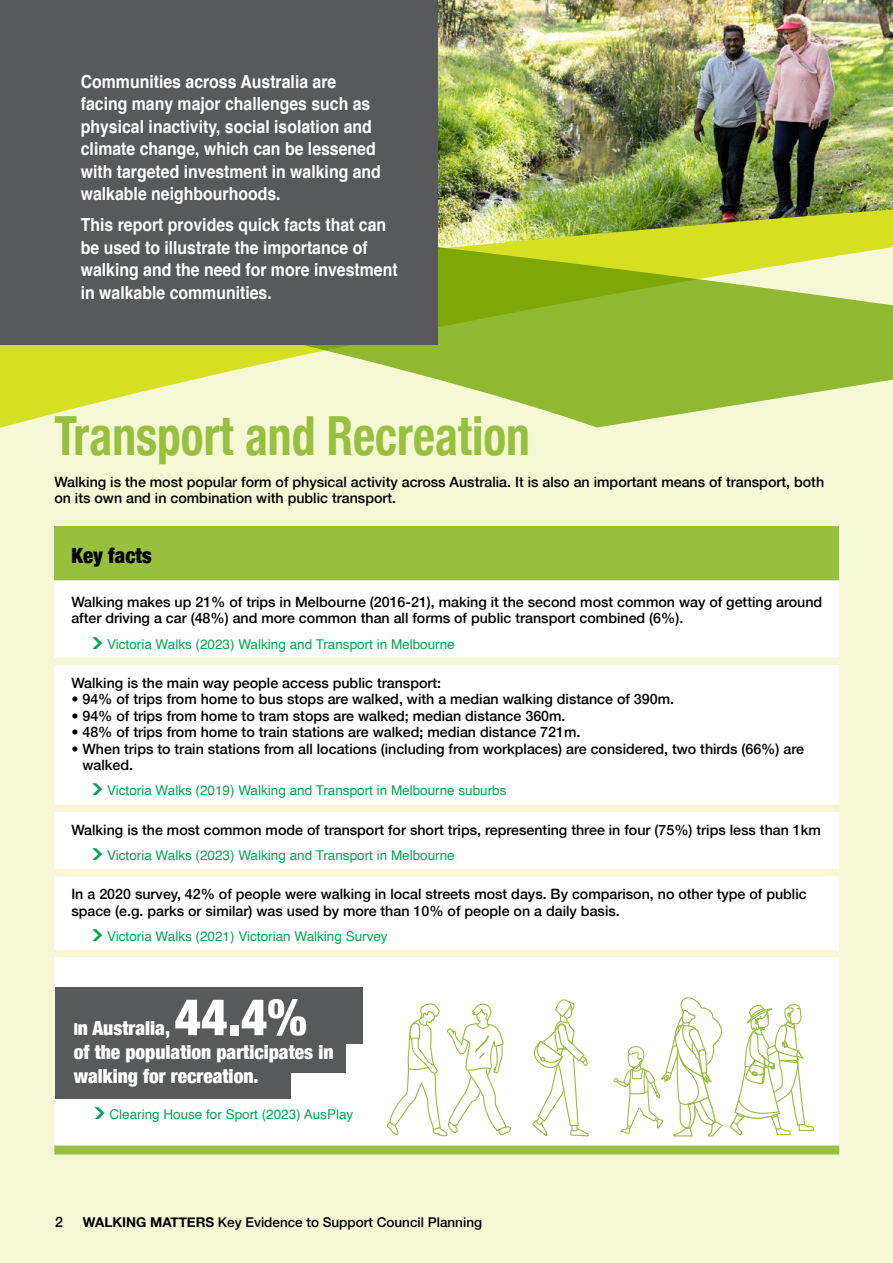
<style>
.page{position:relative;width:893px;height:1263px;background:#f5f7d5}
.page>*{position:absolute;margin:0;border:0;box-sizing:border-box;transform-origin:0 0}
.t1{font:700 condensed 54px "Helvetica Neue";color:#96c03d;scale:.88 1}
.t2{font:900 condensed 51px "Helvetica Neue";color:#fff}
.t3{font:900 condensed 21px "Helvetica Neue";color:#000}
.t4{font:900 condensed 19.5px/24px "Helvetica Neue";color:#fff}
.t5{font:700 18px/22.5px "Helvetica";color:#fff;scale:.88 1}
.t6{font:500 14.25px/16.5px "Helvetica Neue";color:#000}
.t7{font:13.5px "Helvetica";color:#00a752}
.t8{font:500 13.5px "Helvetica Neue";color:#000}
.s1{font-family:"Arrowstfb";font-size:14.25px}
.s2{font-size:16.5px}
.s3{font-weight:700}
</style>
<div class="page">
<img style="left:437px;top:0;width:456px;height:132px">
<img style="left:0;top:132px;width:893px;height:295px">
<div style="left:0;top:0;width:437px;height:344px;background:#58595b"></div>
<div style="left:54px;top:526px;width:785px;height:54px;background:#96c03d"></div>
<div style="left:54px;top:580px;width:785px;height:565px;background:#fff"></div>
<div style="left:54px;top:1145px;width:785px;height:9px;background:#96c03d"></div>
<div style="left:54px;top:657px;width:785px;height:8px;background:#f5f7d5"></div>
<div style="left:54px;top:804px;width:785px;height:8px;background:#f5f7d5"></div>
<div style="left:54px;top:869px;width:785px;height:7px;background:#f5f7d5"></div>
<div style="left:54px;top:950px;width:785px;height:7px;background:#f5f7d5"></div>
<div style="left:55px;top:988px;width:308px;height:56px;background:#58595b"></div>
<div style="left:55px;top:1016px;width:291px;height:57px;background:#58595b"></div>
<div style="left:55px;top:1042px;width:236px;height:56px;background:#58595b"></div>
<svg style="left:526px;top:993px;width:64px;height:144px;background:#f4f8ec"></svg>
<svg style="left:386px;top:1002px;width:127px;height:141px;background:#f6f9ee"></svg>
<svg style="left:613px;top:973px;width:202px;height:182px;background:#f0f6e4"></svg>
<p class="t5" style="left:81px;top:71px;width:343px">Communities across Australia are facing many major challenges such as physical inactivity, social isolation and climate change, which can be lessened with targeted investment in walking and walkable neighbourhoods.</p>
<p class="t5" style="left:81px;top:214px;width:362px">This report provides quick facts that can be used to illustrate the importance of walking and the need for more investment in walkable communities.</p>
<h1 class="t1" style="left:54px;top:391px;width:542px">Transport and Recreation</h1>
<p class="t6" style="left:54px;top:472px;width:771px">Walking is the most popular form of physical activity across Australia. It is also an important means of transport, both on its own and in combination with public transport.</p>
<h3 class="t3" style="left:71px;top:538px;width:82px">Key facts</h3>
<p class="t6" style="left:71px;top:592px;width:752px">Walking makes up 21% of trips in Melbourne (2016-21), making it the second most common way of getting around after driving a car (48%) and more common than all forms of public transport combined (6%).</p>
<p class="t7" style="left:93px;top:633px;width:364px"><span class="s1">M</span> Victoria Walks (2023) Walking and Transport in Melbourne</p>
<p class="t6" style="left:71px;top:673px;width:371px">Walking is the main way people access public transport:</p>
<p class="t6" style="left:71px;top:690px;width:604px">• 94% of trips from home to bus stops are walked, with a median walking distance of 390m.</p>
<p class="t6" style="left:71px;top:706px;width:496px">• 94% of trips from home to tram stops are walked; median distance 360m.</p>
<p class="t6" style="left:71px;top:723px;width:510px">• 48% of trips from home to train stations are walked; median distance 721m.</p>
<p class="t6" style="left:82px;top:739px;width:723px;text-indent:-11px">• When trips to train stations from all locations (including from workplaces) are considered, two thirds (66%) are walked.</p>
<p class="t7" style="left:93px;top:780px;width:415px"><span class="s1">M</span> Victoria Walks (2019) Walking and Transport in Melbourne suburbs</p>
<p class="t6" style="left:71px;top:820px;width:751px">Walking is the most common mode of transport for short trips, representing three in four (75%) trips less than 1km</p>
<p class="t7" style="left:93px;top:845px;width:364px"><span class="s1">M</span> Victoria Walks (2023) Walking and Transport in Melbourne</p>
<p class="t6" style="left:71px;top:885px;width:737px">In a 2020 survey, 42% of people were walking in local streets most days. By comparison, no other type of public space (e.g. parks or similar) was used by more than 10% of people on a daily basis.</p>
<p class="t7" style="left:93px;top:925px;width:297px"><span class="s1">M</span> Victoria Walks (2021) Victorian Walking Survey</p>
<h2 class="t2" style="left:174px;top:975px;width:134px">44.4%</h2>
<h3 class="t4" style="left:74px;top:1039px;width:261px">of the population participates in walking for recreation.</h3>
<p class="t7" style="left:95px;top:1103px;width:260px"><span class="s1">M</span> Clearing House for Sport (2023) AusPlay</p>
<h3 class="t4" style="left:74px;top:1015px;width:98px"><span class="s2">I</span>n Australia,</h3>
<p class="t6" style="left:55px;top:1213px;width:9px">2</p>
<p class="t8" style="left:83px;top:1212px;width:401px"><span class="s3">WALKING MATTERS</span> Key Evidence to Support Council Planning</p>
</div>
